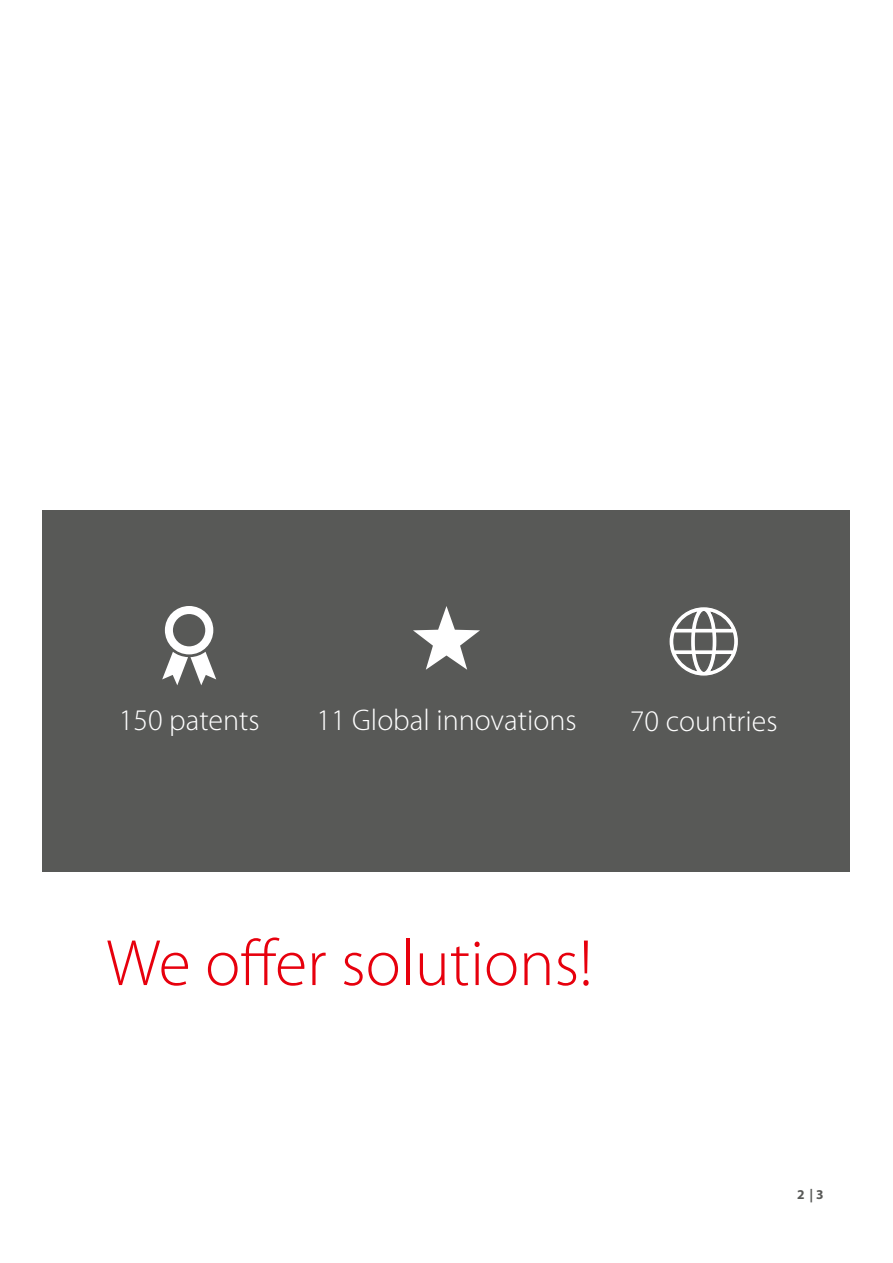
<style>
.page{position:relative;width:893px;height:1263px;background:#fff}
.page>*{position:absolute;margin:0;border:0;box-sizing:border-box;transform-origin:0 0}
.t1{font:300 66px "Myriad Pro";color:#e7000d}
.t2{font:300 30px "Myriad Pro";color:#fff}
.t3{font:700 13.5px "Myriad Pro";color:#585957}
</style>
<div class="page">
<div style="left:43px;top:510px;width:807px;height:362px;background:#585957"></div>
<svg style="left:162px;top:606px;width:54px;height:79px"></svg>
<svg style="left:669px;top:607px;width:69px;height:69px"></svg>
<svg style="left:413px;top:606px;width:67px;height:64px"></svg>
<p class="t2" style="left:119px;top:703px;width:142px">150 patents</p>
<p class="t2" style="left:316px;top:703px;width:262px">11 Global innovations</p>
<p class="t2" style="left:630px;top:704px;width:149px">70 countries</p>
<h1 class="t1" style="left:106px;top:927px;width:488px">We offer solutions!</h1>
<p class="t3" style="left:797px;top:1186px;width:28px">2 | 3</p>
</div>
